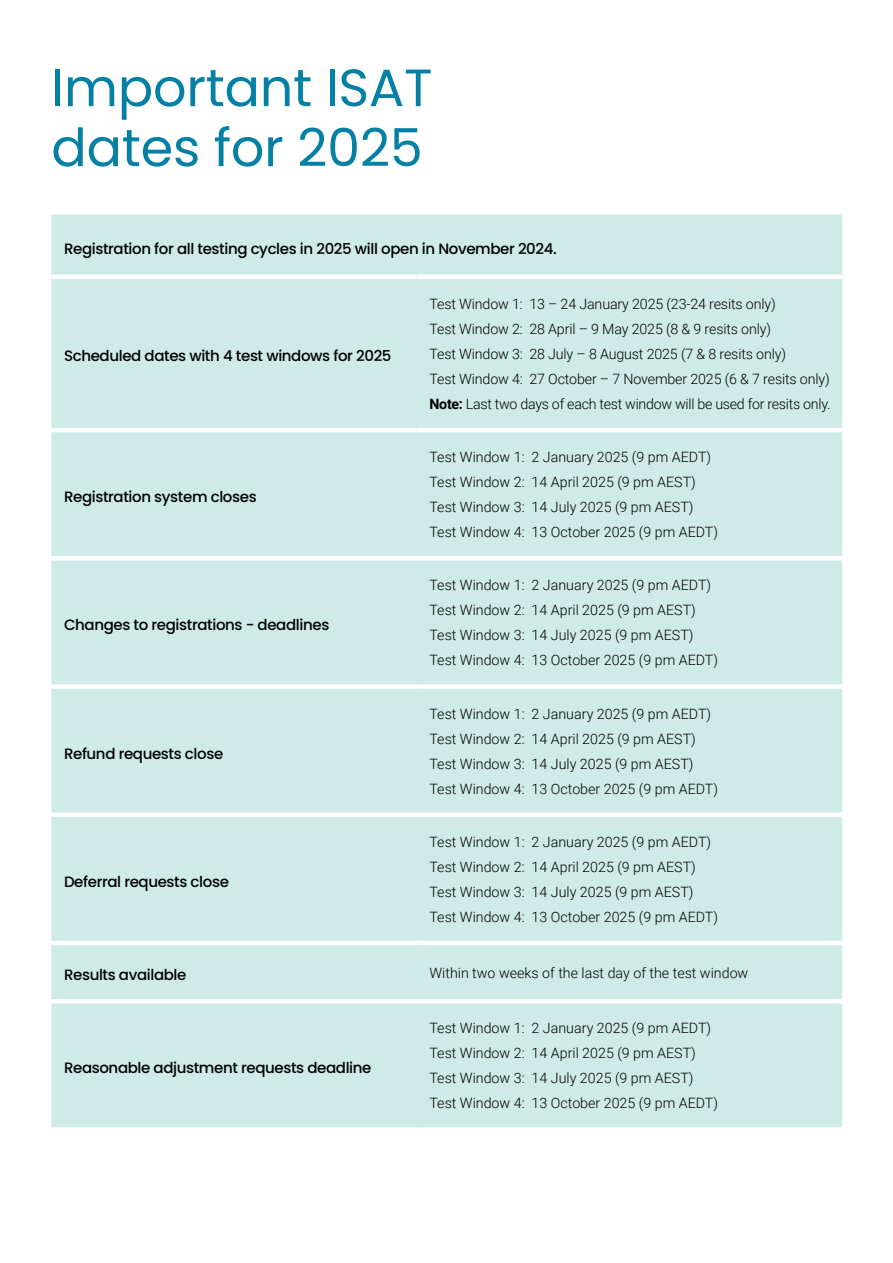
<style>
.page{position:relative;width:893px;height:1263px;background:#fff}
.page>*{position:absolute;margin:0;border:0;box-sizing:border-box;transform-origin:0 0}
.Title_heading{font:52.5px/60px "Poppins";letter-spacing:-.005em;color:#0380a4}
.Table_heading{font:500 15px "Poppins";letter-spacing:-.025em;color:#000}
.Table_copy{font:300 14.25px "Roboto";color:#000}
.Table_copy-2{font:300 14.25px "Roboto";letter-spacing:-.02em;color:#000}
.s1{font-weight:700}
</style>
<div class="page">
<div style="left:51px;top:215px;width:791px;height:912px;background:#cfebe8"></div>
<hr style="left:51px;top:275px;width:366px;height:4px;background:#fff">
<hr style="left:417px;top:275px;width:425px;height:4px;background:#fff">
<hr style="left:51px;top:428px;width:366px;height:4px;background:#fff">
<hr style="left:417px;top:428px;width:425px;height:4px;background:#fff">
<div style="left:51px;top:556px;width:366px;height:5px;background:#fff"></div>
<div style="left:417px;top:556px;width:425px;height:5px;background:#fff"></div>
<div style="left:51px;top:684px;width:366px;height:5px;background:#fff"></div>
<div style="left:417px;top:684px;width:425px;height:5px;background:#fff"></div>
<div style="left:51px;top:812px;width:366px;height:5px;background:#fff"></div>
<div style="left:417px;top:812px;width:425px;height:5px;background:#fff"></div>
<hr style="left:51px;top:941px;width:366px;height:4px;background:#fff">
<hr style="left:417px;top:941px;width:425px;height:4px;background:#fff">
<hr style="left:51px;top:999px;width:366px;height:4px;background:#fff">
<hr style="left:417px;top:999px;width:425px;height:4px;background:#fff">
<h1 class="Title_heading" style="left:51px;top:58px;width:383px">Important ISAT dates for 2025</h1>
<p class="Table_heading" style="left:64px;top:240px;width:494px">Registration for all testing cycles in 2025 will open in November 2024.</p>
<p class="Table_heading" style="left:64px;top:347px;width:329px">Scheduled dates with 4 test windows for 2025</p>
<p class="Table_heading" style="left:64px;top:488px;width:194px">Registration system closes</p>
<p class="Table_heading" style="left:64px;top:616px;width:267px">Changes to registrations - deadlines</p>
<p class="Table_heading" style="left:64px;top:745px;width:161px">Refund requests close</p>
<p class="Table_heading" style="left:64px;top:873px;width:166px">Deferral requests close</p>
<p class="Table_copy" style="left:429px;top:294px;width:348px">Test Window 1: 13 – 24 January 2025 (23-24 resits only)</p>
<p class="Table_copy" style="left:429px;top:319px;width:343px">Test Window 2: 28 April – 9 May 2025 (8 &amp; 9 resits only)</p>
<p class="Table_copy" style="left:429px;top:344px;width:358px">Test Window 3: 28 July – 8 August 2025 (7 &amp; 8 resits only)</p>
<p class="Table_copy" style="left:429px;top:369px;width:402px">Test Window 4: 27 October – 7 November 2025 (6 &amp; 7 resits only)</p>
<p class="Table_copy-2" style="left:429px;top:394px;width:402px"><span class="s1">Note:</span> Last two days of each test window will be used for resits only.</p>
<p class="Table_copy" style="left:429px;top:447px;width:283px">Test Window 1: 2 January 2025 (9 pm AEDT)</p>
<p class="Table_copy" style="left:429px;top:472px;width:268px">Test Window 2: 14 April 2025 (9 pm AEST)</p>
<p class="Table_copy" style="left:429px;top:497px;width:266px">Test Window 3: 14 July 2025 (9 pm AEST)</p>
<p class="Table_copy" style="left:429px;top:522px;width:290px">Test Window 4: 13 October 2025 (9 pm AEDT)</p>
<p class="Table_copy" style="left:429px;top:575px;width:283px">Test Window 1: 2 January 2025 (9 pm AEDT)</p>
<p class="Table_copy" style="left:429px;top:600px;width:268px">Test Window 2: 14 April 2025 (9 pm AEST)</p>
<p class="Table_copy" style="left:429px;top:625px;width:266px">Test Window 3: 14 July 2025 (9 pm AEST)</p>
<p class="Table_copy" style="left:429px;top:650px;width:290px">Test Window 4: 13 October 2025 (9 pm AEDT)</p>
<p class="Table_copy" style="left:429px;top:703px;width:283px">Test Window 1: 2 January 2025 (9 pm AEDT)</p>
<p class="Table_copy" style="left:429px;top:728px;width:268px">Test Window 2: 14 April 2025 (9 pm AEST)</p>
<p class="Table_copy" style="left:429px;top:753px;width:266px">Test Window 3: 14 July 2025 (9 pm AEST)</p>
<p class="Table_copy" style="left:429px;top:778px;width:290px">Test Window 4: 13 October 2025 (9 pm AEDT)</p>
<p class="Table_copy" style="left:429px;top:832px;width:283px">Test Window 1: 2 January 2025 (9 pm AEDT)</p>
<p class="Table_copy" style="left:429px;top:857px;width:268px">Test Window 2: 14 April 2025 (9 pm AEST)</p>
<p class="Table_copy" style="left:429px;top:882px;width:266px">Test Window 3: 14 July 2025 (9 pm AEST)</p>
<p class="Table_copy" style="left:429px;top:907px;width:290px">Test Window 4: 13 October 2025 (9 pm AEDT)</p>
<p class="Table_heading" style="left:64px;top:966px;width:124px">Results available</p>
<p class="Table_copy" style="left:429px;top:962px;width:320px">Within two weeks of the last day of the test window</p>
<p class="Table_heading" style="left:64px;top:1059px;width:309px">Reasonable adjustment requests deadline</p>
<p class="Table_copy" style="left:429px;top:1018px;width:283px">Test Window 1: 2 January 2025 (9 pm AEDT)</p>
<p class="Table_copy" style="left:429px;top:1043px;width:268px">Test Window 2: 14 April 2025 (9 pm AEST)</p>
<p class="Table_copy" style="left:429px;top:1068px;width:266px">Test Window 3: 14 July 2025 (9 pm AEST)</p>
<p class="Table_copy" style="left:429px;top:1093px;width:290px">Test Window 4: 13 October 2025 (9 pm AEDT)</p>
</div>
